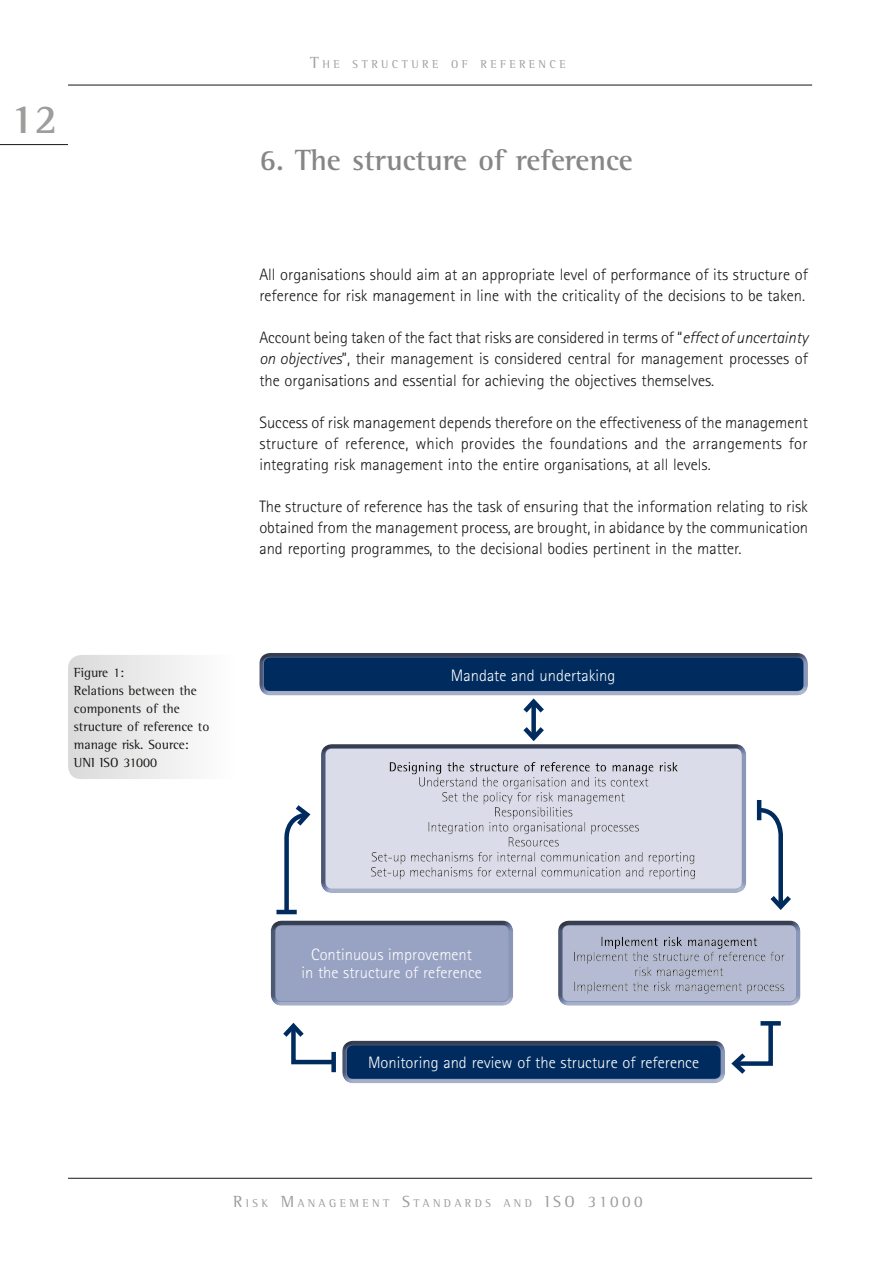
<style>
.page{position:relative;width:893px;height:1263px;background:#fff}
.page>*{position:absolute;margin:0;border:0;box-sizing:border-box;transform-origin:0 0}
.t1{font:700 42px "Rotis Semi Serif";color:#9d9d9c}
.t2{font:700 30px "Rotis Semi Serif";color:#878686}
.t3{font:300 16.5px/21px "Rotis Sans Serif";color:#171715;text-align:justify}
.t4{font:300 16.5px/18px "Rotis Sans Serif";color:#fff;text-align:center}
.t5{font:13.5px/18px "Rotis Semi Serif";color:#171715}
.t6{font:11.55px "Rotis Semi Serif";letter-spacing:.3em;color:#9d9d9c}
.s1{font-size:16.5px}
.s2{font-style:italic}
</style>
<div class="page">
<hr style="left:0;top:144px;width:68px;height:1px;background:#171715">
<svg style="left:68px;top:655px;width:122px;height:124px"></svg>
<hr style="left:68px;top:85px;width:744px;height:1px;background:#171715">
<hr style="left:68px;top:1178px;width:744px;height:1px;background:#171715">
<div style="left:259px;top:658px;width:551px;height:38px;background:#e7eaf1"></div>
<div style="left:259px;top:651px;width:551px;height:44px;background:#171715;opacity:.75"></div>
<div style="left:341px;top:1045px;width:386px;height:39px;background:#a6b0c9"></div>
<div style="left:341px;top:1039px;width:386px;height:43px;background:#171715;opacity:.75"></div>
<div style="left:320px;top:741px;width:429px;height:151px;background:#171715;opacity:.75"></div>
<div style="left:270px;top:919px;width:246px;height:86px;background:#171715;opacity:.75"></div>
<div style="left:557px;top:919px;width:249px;height:86px;background:#171715;opacity:.75"></div>
<svg style="left:519px;top:698px;width:30px;height:46px"></svg>
<svg style="left:276px;top:910px;width:6px;height:4px"></svg>
<svg style="left:282px;top:805px;width:29px;height:110px"></svg>
<svg style="left:756px;top:805px;width:35px;height:105px"></svg>
<hr style="left:757px;top:800px;width:4px;height:20px;background:#002b5e">
<div style="left:331px;top:1052px;width:5px;height:20px;background:#002b5e"></div>
<svg style="left:283px;top:1022px;width:53px;height:44px"></svg>
<svg style="left:775px;top:1021px;width:6px;height:4px"></svg>
<svg style="left:731px;top:1021px;width:44px;height:53px"></svg>
<h1 class="t1" style="left:11px;top:94px;width:48px">12</h1>
<p class="t5" style="left:74px;top:663px;width:137px">Figure 1:<br>Relations between the components of the structure of reference to manage risk. Source:<br>UNI ISO 31000</p>
<p class="t6" style="left:310px;top:57px;width:257px"><span class="s1">T</span>HE STRUCTURE OF REFERENCE</p>
<h2 class="t2" style="left:259px;top:142px;width:375px">6. The structure of reference</h2>
<p class="t3" style="left:259px;top:264px;width:550px">All organisations should aim at an appropriate level of performance of its structure of reference for risk management in line with the criticality of the decisions to be taken.</p>
<p class="t3" style="left:259px;top:327px;width:550px">Account being taken of the fact that risks are considered in terms of “<span class="s2">effect of uncertainty on objectives</span>”, their management is considered central for management processes of the organisations and essential for achieving the objectives themselves.</p>
<p class="t3" style="left:259px;top:411px;width:550px">Success of risk management depends therefore on the effectiveness of the management structure of reference, which provides the foundations and the arrangements for integrating risk management into the entire organisations, at all levels.</p>
<p class="t3" style="left:259px;top:495px;width:550px">The structure of reference has the task of ensuring that the information relating to risk obtained from the management process, are brought, in abidance by the communication and reporting programmes, to the decisional bodies pertinent in the matter.</p>
<p class="t4" style="left:451px;top:666px;width:166px">Mandate and undertaking</p>
<p class="t4" style="left:301px;top:946px;width:182px">Continuous improvement<br>in the structure of reference</p>
<p class="t4" style="left:368px;top:1054px;width:332px">Monitoring and review of the structure of reference</p>
<p class="t6" style="left:233px;top:1197px;width:411px"><span class="s1">R</span>ISK <span class="s1">M</span>ANAGEMENT <span class="s1">S</span>TANDARDS AND <span class="s1">ISO 31000</span></p>
</div>
